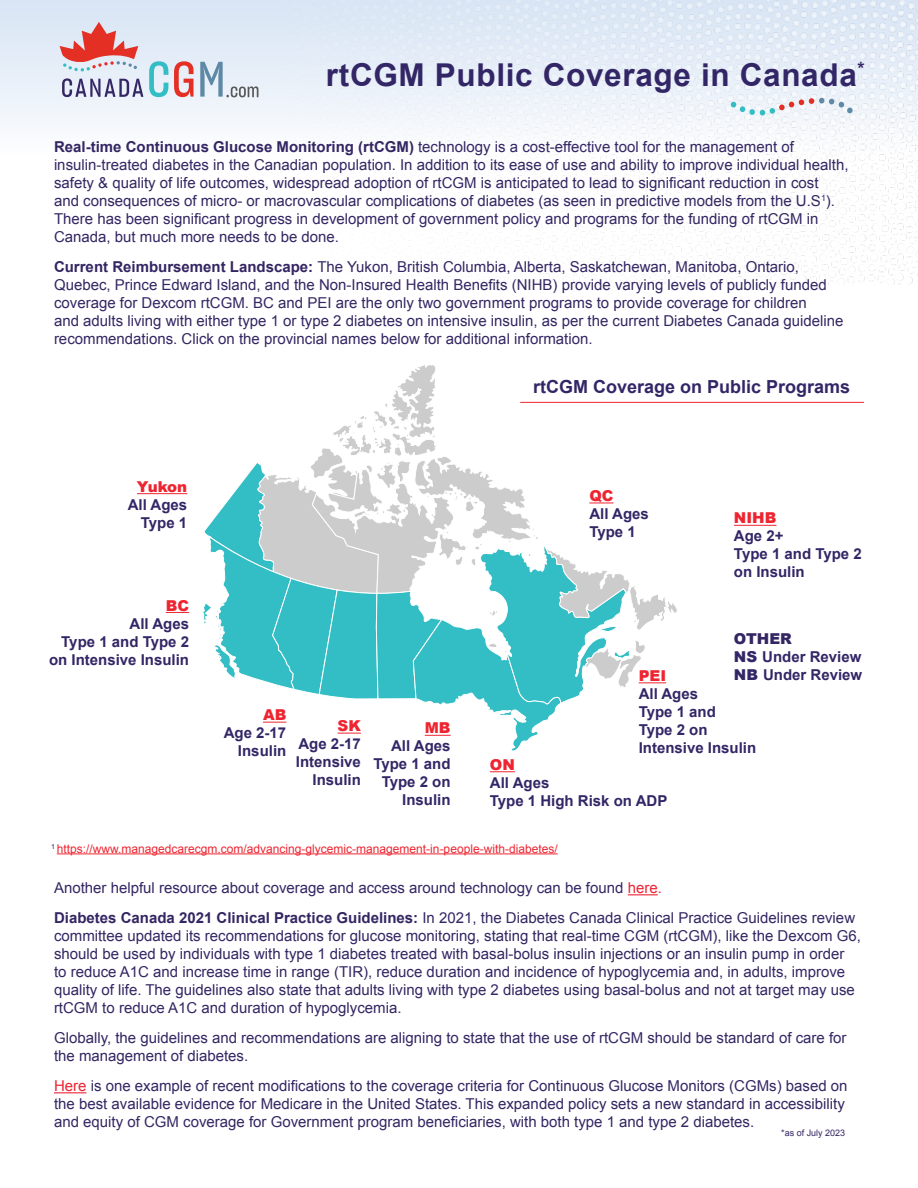
<style>
.page{position:relative;width:918px;height:1188px;background:#fff}
.page>*{position:absolute;margin:0;border:0;box-sizing:border-box;transform-origin:0 0}
.t1{font:700 31.5px "Arial";letter-spacing:.02em;color:#332666}
.t2{font:700 18px "Arial";color:#332666}
.t3{font:15px/18px "Arial";color:#342663}
.t4{font:700 15px/18px "Arial";color:#332666}
.t5{font:900 15px "Arial";color:#ee2531}
.t6{font:12px "Arial";color:#ee2531}
.t7{font:9px "Arial";color:#342663}
.s1{font-weight:700}
.s2{font-weight:900;color:#342663}
.s3{font-weight:900}
.s4{color:#ee2332}
</style>
<div class="page">
<div style="left:0;top:0;width:918px;height:157px;background:linear-gradient(to bottom,#d6e4f4,#fcfdfe)"></div>
<hr style="left:734px;top:525px;width:42px;height:1px;background:#ee2531">
<hr style="left:137px;top:493px;width:50px;height:1px;background:#ee2531">
<svg style="left:166px;top:612px;width:23px;height:1px"></svg>
<svg style="left:490px;top:771px;width:25px;height:1px"></svg>
<svg style="left:203px;top:365px;width:475px;height:386px"></svg>
<img style="left:223px;top:0;width:695px;height:284px">
<svg style="left:731px;top:98px;width:122px;height:18px"></svg>
<hr style="left:628px;top:894px;width:30px;height:1px;background:#ee2332">
<hr style="left:54px;top:1092px;width:33px;height:1px;background:#ee2332">
<hr style="left:520px;top:402px;width:344px;height:1px;background:#ee2531">
<hr style="left:57px;top:853px;width:501px;height:1px;background:#ee2531">
<svg style="left:149px;top:61px;width:19px;height:36px"></svg>
<svg style="left:174px;top:61px;width:20px;height:36px"></svg>
<svg style="left:200px;top:62px;width:58px;height:35px;background:#c2d0dc"></svg>
<svg style="left:62px;top:78px;width:81px;height:19px;background:#a8a7c3"></svg>
<svg style="left:57px;top:22px;width:84px;height:49px;background:#dfa8ac"></svg>
<h1 class="t1" style="left:326px;top:54px;width:540px">rtCGM Public Coverage in Canada<sup>*</sup></h1>
<p class="t3" style="left:54px;top:137px;width:796px"><span class="s1">Real-time Continuous Glucose Monitoring (rtCGM)</span> technology is a cost-effective tool for the management of insulin-treated diabetes in the Canadian population. In addition to its ease of use and ability to improve individual health, safety &amp; quality of life outcomes, widespread adoption of rtCGM is anticipated to lead to significant reduction in cost<br>and consequences of micro- or macrovascular complications of diabetes (as seen in predictive models from the U.S<sup>1</sup>).<br>There has been significant progress in development of government policy and programs for the funding of rtCGM in Canada, but much more needs to be done.</p>
<p class="t3" style="left:54px;top:257px;width:791px"><span class="s1">Current Reimbursement Landscape:</span> The Yukon, British Columbia, Alberta, Saskatchewan, Manitoba, Ontario, Quebec, Prince Edward Island, and the Non-Insured Health Benefits (NIHB) provide varying levels of publicly funded coverage for Dexcom rtCGM. BC and PEI are the only two government programs to provide coverage for children<br>and adults living with either type 1 or type 2 diabetes on intensive insulin, as per the current Diabetes Canada guideline recommendations. Click on the provincial names below for additional information.</p>
<p class="t5" style="left:137px;top:476px;width:52px">Yukon</p>
<p class="t4" style="left:128px;top:496px;width:61px;text-align:right">All Ages<br>Type 1</p>
<p class="t5" style="left:166px;top:594px;width:25px">BC</p>
<p class="t4" style="left:49px;top:615px;width:142px;text-align:right">All Ages<br>Type 1 and Type 2 on Intensive Insulin</p>
<p class="t5" style="left:263px;top:704px;width:25px">AB</p>
<p class="t4" style="left:224px;top:725px;width:64px;text-align:right">Age 2-17<br>Insulin</p>
<p class="t5" style="left:338px;top:715px;width:25px">SK</p>
<p class="t4" style="left:296px;top:735px;width:67px;text-align:right">Age 2-17<br>Intensive<br>Insulin</p>
<p class="t5" style="left:425px;top:717px;width:27px">MB</p>
<p class="t4" style="left:373px;top:738px;width:79px;text-align:right">All Ages<br>Type 1 and<br>Type 2 on<br>Insulin</p>
<p class="t2" style="left:533px;top:375px;width:319px">rtCGM Coverage on Public Programs</p>
<p class="t5" style="left:589px;top:485px;width:26px">QC</p>
<p class="t4" style="left:589px;top:505px;width:61px">All Ages<br>Type 1</p>
<p class="t5" style="left:734px;top:507px;width:44px">NIHB</p>
<p class="t4" style="left:734px;top:528px;width:129px">Age 2+<br>Type 1 and Type 2 on Insulin</p>
<p class="t4" style="left:734px;top:630px;width:130px"><span class="s2">OTHER<br></span><span class="s3">NS</span> Under Review<br><span class="s3">NB</span> Under Review</p>
<p class="t5" style="left:639px;top:665px;width:29px">PEI</p>
<p class="t4" style="left:639px;top:685px;width:119px">All Ages<br>Type 1 and<br>Type 2 on<br>Intensive Insulin</p>
<p class="t5" style="left:490px;top:754px;width:26px">ON</p>
<p class="t4" style="left:490px;top:774px;width:179px">All Ages<br>Type 1 High Risk on ADP</p>
<p class="t6" style="left:51px;top:841px;width:508px"><sup>1</sup> https://www.managedcarecgm.com/advancing-glycemic-management-in-people-with-diabetes/</p>
<p class="t3" style="left:54px;top:873px;width:803px;line-height:30px">Another helpful resource about coverage and access around technology can be found <span class="s4">here.<br></span><span class="s1">Diabetes Canada 2021 Clinical Practice Guidelines:</span> In 2021, the Diabetes Canada Clinical Practice Guidelines review</p>
<p class="t3" style="left:54px;top:927px;width:808px">committee updated its recommendations for glucose monitoring, stating that real-time CGM (rtCGM), like the Dexcom G6, should be used by individuals with type 1 diabetes treated with basal-bolus insulin injections or an insulin pump in order<br>to reduce A1C and increase time in range (TIR), reduce duration and incidence of hypoglycemia and, in adults, improve quality of life. The guidelines also state that adults living with type 2 diabetes using basal-bolus and not at target may use rtCGM to reduce A1C and duration of hypoglycemia.</p>
<p class="t3" style="left:54px;top:1029px;width:794px">Globally, the guidelines and recommendations are aligning to state that the use of rtCGM should be standard of care for the management of diabetes.</p>
<p class="t3" style="left:54px;top:1077px;width:795px"><span class="s4">Here</span> is one example of recent modifications to the coverage criteria for Continuous Glucose Monitors (CGMs) based on the best available evidence for Medicare in the United States. This expanded policy sets a new standard in accessibility and equity of CGM coverage for Government program beneficiaries, with both type 1 and type 2 diabetes.</p>
<p class="t7" style="left:781px;top:1127px;width:66px">*as of July 2023</p>
</div>
